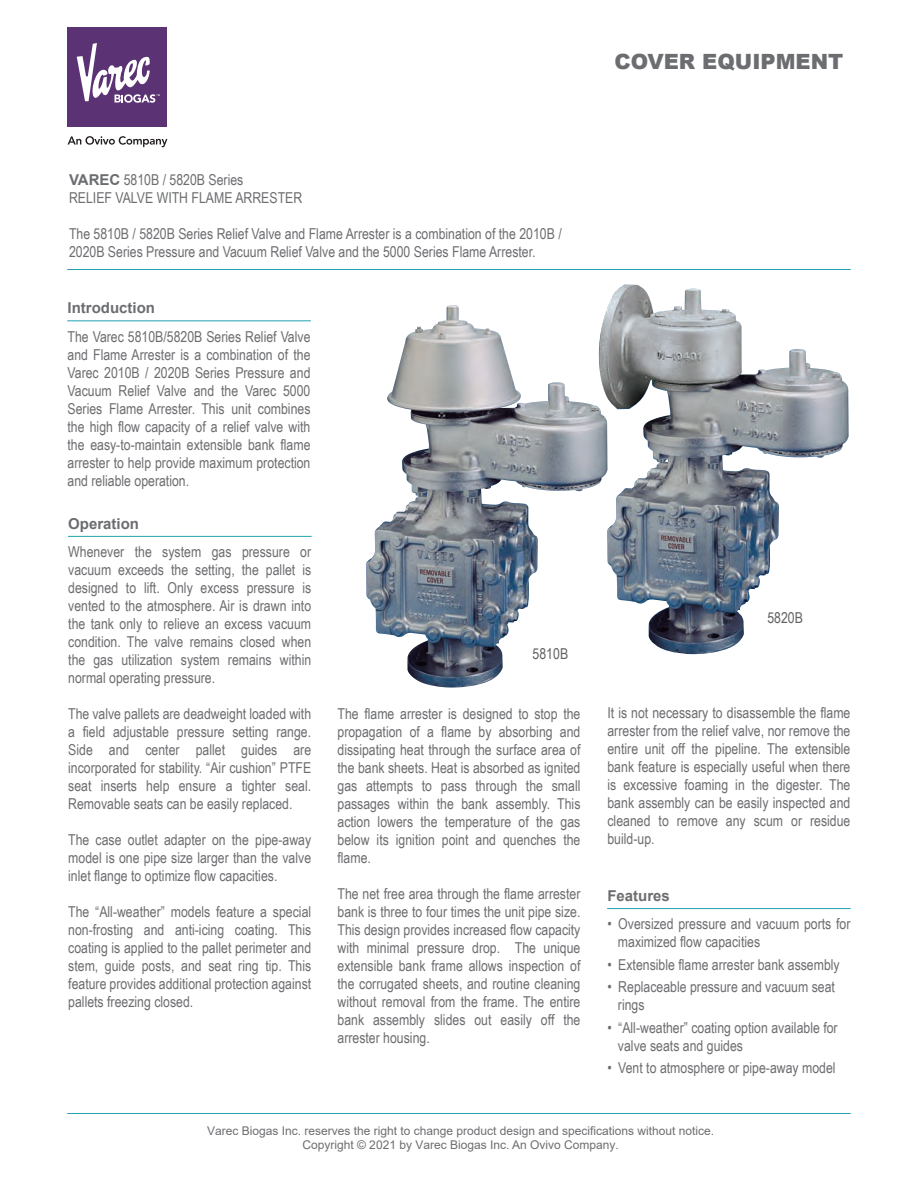
<style>
.page{position:relative;width:918px;height:1188px;background:#fff}
.page>*{position:absolute;margin:0;border:0;box-sizing:border-box;transform-origin:0 0}
.t1{font:900 21px "Arial";color:#6c6d70}
.t2{font:15px/18px "Arial Narrow";color:#6c6d70;text-align:justify}
.t3{font:700 15px "Arial";color:#6c6d70}
.t4{font:15px "Arial Narrow";color:#626262}
.t5{font:12px/14.4px "Arial";color:#6c6d70;text-align:center}
.s1{font-family:"Arial";font-weight:700}
</style>
<div class="page">
<img style="left:598px;top:295px;width:251px;height:359px">
<hr style="left:68px;top:269px;width:782px;height:1px;background:#20a3b0">
<hr style="left:68px;top:320px;width:243px;height:1px;background:#20a3b0">
<hr style="left:607px;top:908px;width:243px;height:1px;background:#20a3b0">
<img style="left:366px;top:306px;width:142px;height:382px">
<hr style="left:68px;top:536px;width:243px;height:1px;background:#20a3b0">
<hr style="left:68px;top:1113px;width:782px;height:1px;background:#20a3b0">
<div style="left:68px;top:27px;width:99px;height:100px;background:#5b3273"></div>
<svg style="left:77px;top:43px;width:83px;height:60px"></svg>
<svg style="left:68px;top:136px;width:99px;height:11px"></svg>
<h1 class="t1" style="left:615px;top:47px;width:230px">COVER EQUIPMENT</h1>
<p class="t2" style="left:69px;top:170px;width:235px"><span class="s1">VAREC</span> 5810B / 5820B Series<br>RELIEF VALVE WITH FLAME ARRESTER</p>
<p class="t2" style="left:69px;top:224px;width:494px">The 5810B / 5820B Series Relief Valve and Flame Arrester is a combination of the 2010B /<br>2020B Series Pressure and Vacuum Relief Valve and the 5000 Series Flame Arrester.</p>
<p class="t3" style="left:68px;top:297px;width:89px">Introduction</p>
<p class="t2" style="left:68px;top:327px;width:245px">The Varec 5810B/5820B Series Relief Valve and Flame Arrester is a combination of the Varec 2010B / 2020B Series Pressure and Vacuum Relief Valve and the Varec 5000<br>Series Flame Arrester. This unit combines the high flow capacity of a relief valve with the easy-to-maintain extensible bank flame arrester to help provide maximum protection and reliable operation.</p>
<p class="t3" style="left:68px;top:513px;width:72px">Operation</p>
<p class="t2" style="left:68px;top:542px;width:244px">Whenever the system gas pressure or vacuum exceeds the setting, the pallet is designed to lift. Only excess pressure is vented to the atmosphere. Air is drawn into the tank only to relieve an excess vacuum condition. The valve remains closed when the gas utilization system remains within normal operating pressure.</p>
<p class="t2" style="left:68px;top:704px;width:244px">The valve pallets are deadweight loaded with a field adjustable pressure setting range.<br>Side and center pallet guides are incorporated for stability. “Air cushion” PTFE seat inserts help ensure a tighter seal.<br>Removable seats can be easily replaced.</p>
<p class="t2" style="left:68px;top:830px;width:244px">The case outlet adapter on the pipe-away model is one pipe size larger than the valve inlet flange to optimize flow capacities.</p>
<p class="t2" style="left:68px;top:902px;width:245px">The “All-weather” models feature a special non-frosting and anti-icing coating. This coating is applied to the pallet perimeter and stem, guide posts, and seat ring tip. This feature provides additional protection against pallets freezing closed.</p>
<p class="t4" style="left:533px;top:643px;width:37px">5810B</p>
<p class="t2" style="left:337px;top:704px;width:244px">The flame arrester is designed to stop the propagation of a flame by absorbing and dissipating heat through the surface area of the bank sheets. Heat is absorbed as ignited gas attempts to pass through the small passages within the bank assembly. This action lowers the temperature of the gas below its ignition point and quenches the flame.</p>
<p class="t2" style="left:337px;top:884px;width:244px">The net free area through the flame arrester bank is three to four times the unit pipe size.<br>This design provides increased flow capacity with minimal pressure drop. The unique extensible bank frame allows inspection of the corrugated sheets, and routine cleaning without removal from the frame. The entire bank assembly slides out easily off the arrester housing.</p>
<p class="t4" style="left:767px;top:607px;width:37px">5820B</p>
<p class="t2" style="left:607px;top:703px;width:245px">It is not necessary to disassemble the flame arrester from the relief valve, nor remove the entire unit off the pipeline. The extensible bank feature is especially useful when there is excessive foaming in the digester. The bank assembly can be easily inspected and cleaned to remove any scum or residue build-up.</p>
<p class="t3" style="left:607px;top:885px;width:64px">Features</p>
<p class="t2" style="left:618px;top:915px;width:234px;text-indent:-11px">• Oversized pressure and vacuum ports for maximized flow capacities</p>
<p class="t2" style="left:607px;top:955px;width:234px">• Extensible flame arrester bank assembly</p>
<p class="t2" style="left:618px;top:978px;width:219px;text-indent:-11px">• Replaceable pressure and vacuum seat rings</p>
<p class="t2" style="left:618px;top:1018px;width:221px;text-indent:-11px">• “All-weather” coating option available for valve seats and guides</p>
<p class="t2" style="left:607px;top:1059px;width:230px">• Vent to atmosphere or pipe-away model</p>
<p class="t5" style="left:207px;top:1123px;width:508px">Varec Biogas Inc. reserves the right to change product design and specifications without notice.<br>Copyright © 2021 by Varec Biogas Inc. An Ovivo Company.</p>
</div>
